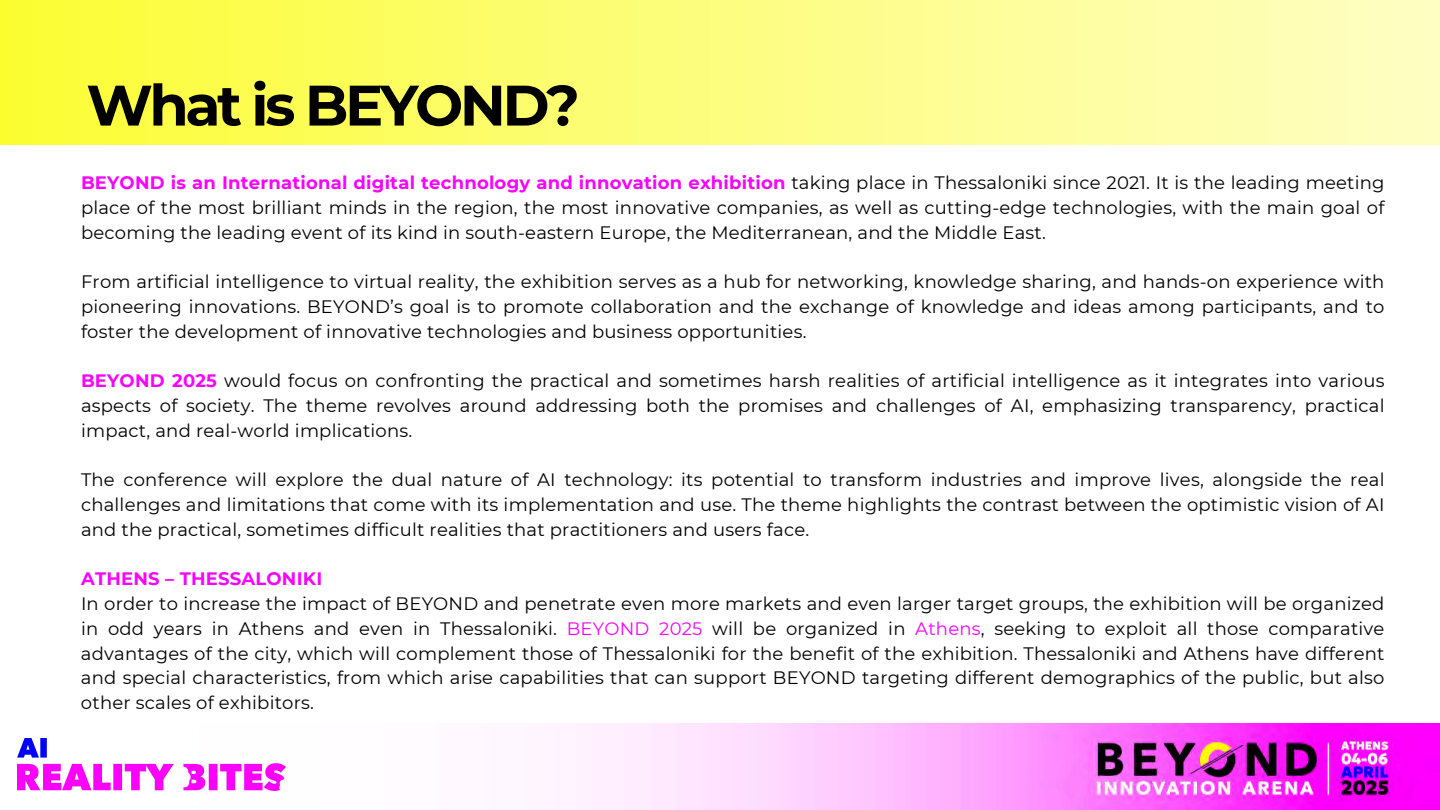
<style>
.page{position:relative;width:1440px;height:810px;background:#fff}
.page>*{position:absolute;margin:0;border:0;box-sizing:border-box;transform-origin:0 0}
.t1{font:700 57px "Montserrat";letter-spacing:-.06em;color:#000}
.t2{font:18px/24.8px "Montserrat";letter-spacing:.01em;color:#000;text-align:justify}
.t3{font:700 18px "Montserrat";letter-spacing:.01em;color:#f703fe}
.s1{font-weight:700;color:#f703fe}
.s2{color:#f703fe}
</style>
<div class="page">
<img style="left:17px;top:724px;width:1423px;height:86px">
<img style="left:0;top:0;width:1440px;height:144px">
<img style="left:18px;top:739px;width:268px;height:52px">
<h1 class="t1" style="left:86px;top:70px;width:495px">What is BEYOND?</h1>
<p class="t2" style="left:81px;top:170px;width:1305px"><span class="s1">BEYOND is an International digital technology and innovation exhibition</span> taking place in Thessaloniki since 2021. It is the leading meeting place of the most brilliant minds in the region, the most innovative companies, as well as cutting-edge technologies, with the main goal of becoming the leading event of its kind in south-eastern Europe, the Mediterranean, and the Middle East.</p>
<p class="t2" style="left:81px;top:269px;width:1305px">From artificial intelligence to virtual reality, the exhibition serves as a hub for networking, knowledge sharing, and hands-on experience with pioneering innovations. BEYOND’s goal is to promote collaboration and the exchange of knowledge and ideas among participants, and to foster the development of innovative technologies and business opportunities.</p>
<p class="t2" style="left:81px;top:368px;width:1305px"><span class="s1">BEYOND 2025</span> would focus on confronting the practical and sometimes harsh realities of artificial intelligence as it integrates into various aspects of society. The theme revolves around addressing both the promises and challenges of AI, emphasizing transparency, practical impact, and real-world implications.</p>
<p class="t2" style="left:81px;top:467px;width:1305px">The conference will explore the dual nature of AI technology: its potential to transform industries and improve lives, alongside the real challenges and limitations that come with its implementation and use. The theme highlights the contrast between the optimistic vision of AI and the practical, sometimes difficult realities that practitioners and users face.</p>
<p class="t3" style="left:81px;top:568px;width:243px">ATHENS – THESSALONIKI</p>
<p class="t2" style="left:81px;top:591px;width:1305px">In order to increase the impact of BEYOND and penetrate even more markets and even larger target groups, the exhibition will be organized in odd years in Athens and even in Thessaloniki. <span class="s2">BEYOND 2025</span> will be organized in <span class="s2">Athens</span>, seeking to exploit all those comparative advantages of the city, which will complement those of Thessaloniki for the benefit of the exhibition. Thessaloniki and Athens have different and special characteristics, from which arise capabilities that can support BEYOND targeting different demographics of the public, but also other scales of exhibitors.</p>
</div>
